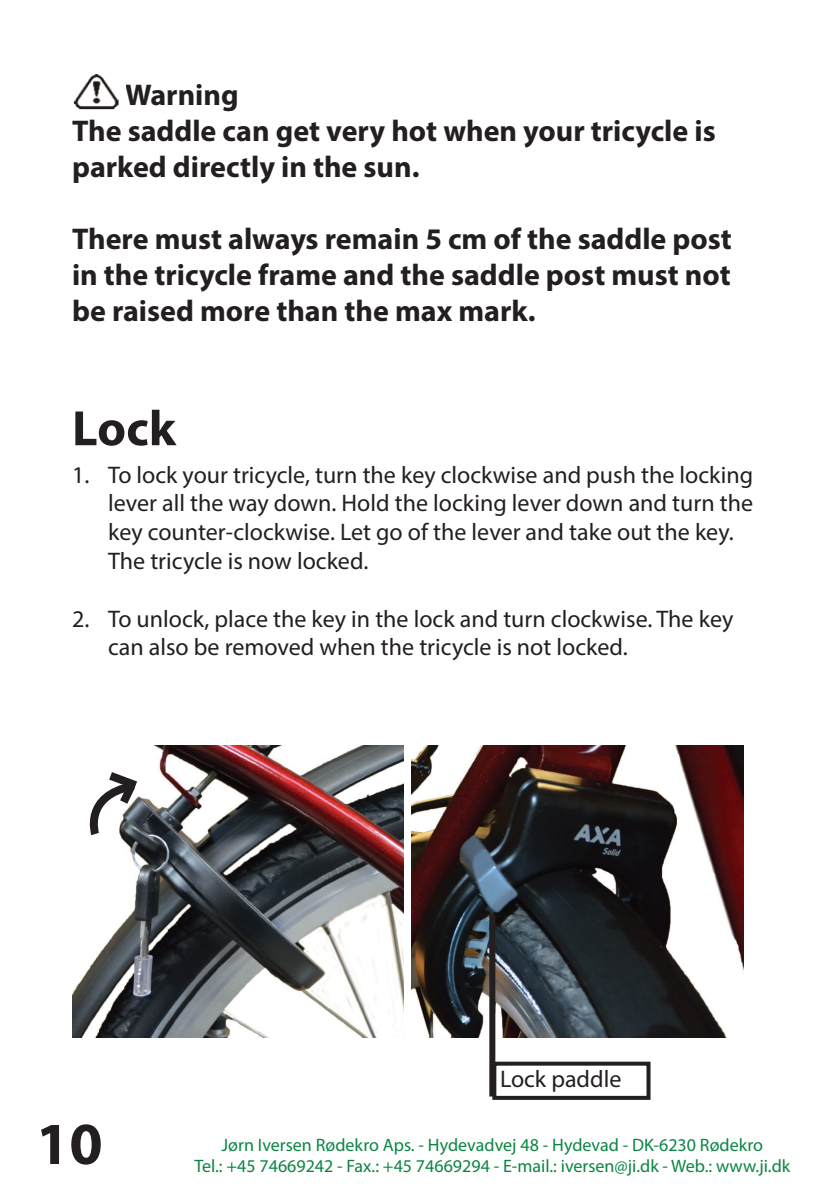
<style>
.page{position:relative;width:840px;height:1191px;background:#fff}
.page>*{position:absolute;margin:0;border:0;box-sizing:border-box;transform-origin:0 0}
.t1{font:700 60px "Myriad Pro";color:#231f20}
.Heading{font:700 50px "Myriad Pro";color:#231f20}
.Bemærk_tekst{font:700 30px/36px "Myriad Pro";color:#231f20}
.Text{font:24px/28.8px "Myriad Pro";color:#231f20}
.Text-2{font:18px "Myriad Pro";color:#0b8542}
</style>
<div class="page">
<img style="left:412px;top:745px;width:331px;height:292px">
<img style="left:72px;top:745px;width:332px;height:292px">
<svg style="left:83px;top:765px;width:63px;height:77px"></svg>
<div style="left:492px;top:1061px;width:158px;height:38px;border:4px solid #231f20"></div>
<div style="left:489px;top:915px;width:6px;height:181px;background:#231f20"></div>
<img style="left:73px;top:74px;width:46px;height:36px">
<p class="Bemærk_tekst" style="left:125px;top:76px;width:115px">Warning</p>
<p class="Bemærk_tekst" style="left:72px;top:112px;width:644px">The saddle can get very hot when your tricycle is parked directly in the sun.</p>
<p class="Bemærk_tekst" style="left:72px;top:220px;width:661px;text-align:justify">There must always remain 5 cm of the saddle post in the tricycle frame and the saddle post must not be raised more than the max mark.</p>
<p class="Heading" style="left:72px;top:396px;width:105px">Lock</p>
<p class="Text" style="left:108px;top:460px;width:646px;text-indent:-36px">1. To lock your tricycle, turn the key clockwise and push the locking lever all the way down. Hold the locking lever down and turn the key counter-clockwise. Let go of the lever and take out the key.<br>The tricycle is now locked.</p>
<p class="Text" style="left:108px;top:604px;width:626px;text-indent:-36px">2. To unlock, place the key in the lock and turn clockwise. The key can also be removed when the tricycle is not locked.</p>
<h1 class="t1" style="left:36px;top:1104px;width:68px">10</h1>
<p class="Text" style="left:499px;top:1064px;width:123px">Lock paddle</p>
<p class="Text-2" style="left:221px;top:1133px;width:542px">Jørn Iversen Rødekro Aps. - Hydevadvej 48 - Hydevad - DK-6230 Rødekro</p>
<p class="Text-2" style="left:194px;top:1155px;width:597px">Tel.: +45 74669242 - Fax.: +45 74669294 - E-mail.: iversen@ji.dk - Web.: www.ji.dk</p>
</div>
